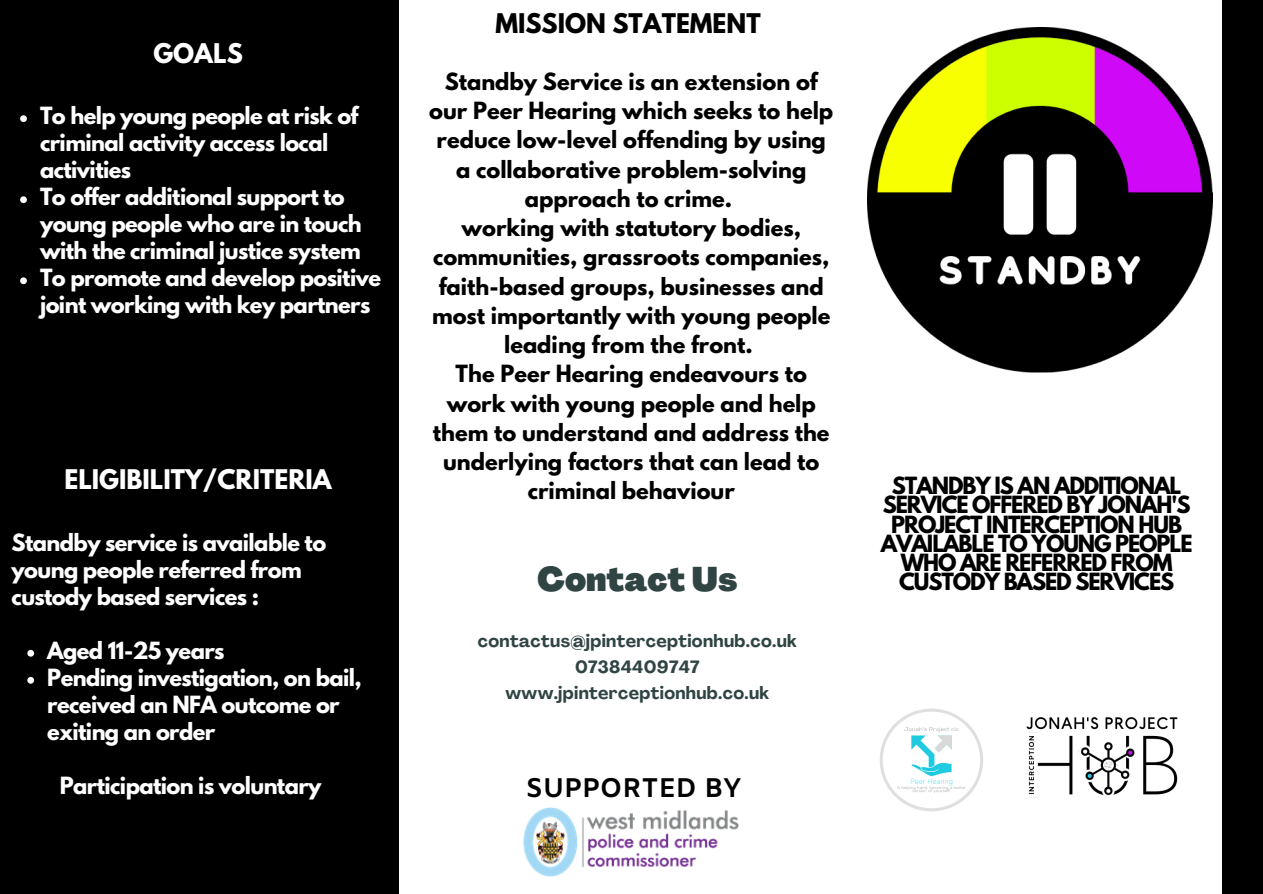
<style>
.page{position:relative;width:1263px;height:894px;background:#fff}
.page>*{position:absolute;margin:0;border:0;box-sizing:border-box;transform-origin:0 0}
.t1{font:900 33.6px "Agrandir";color:#304543}
.t2{font:700 27px "Amiko";color:#000}
.t3{font:700 24px "League Spartan";color:#fff}
.t4{font:700 24px "League Spartan";color:#000}
.t5{font:700 21px/29.2px "League Spartan";color:#000;text-align:center}
.t6{font:700 21px/27px "League Spartan";letter-spacing:-.03em;color:#fff}
.t7{font:700 21px/19px "League Spartan";letter-spacing:-.05em;color:#000;text-align:center}
.t8{font:700 17.55px/25.8px "Agrandir";letter-spacing:.02em;color:#304543;text-align:center}
</style>
<div class="page">
<div style="left:0;top:0;width:1263px;height:893px;background:#000"></div>
<div style="left:399px;top:0;width:823px;height:893px;background:#fff"></div>
<img style="left:523px;top:807px;width:216px;height:69px">
<img style="left:867px;top:27px;width:346px;height:346px">
<svg style="left:27px;top:649px;width:7px;height:7px"></svg>
<svg style="left:27px;top:676px;width:7px;height:7px"></svg>
<svg style="left:20px;top:115px;width:7px;height:7px"></svg>
<svg style="left:20px;top:196px;width:7px;height:7px"></svg>
<svg style="left:20px;top:277px;width:7px;height:7px"></svg>
<img style="left:880px;top:708px;width:103px;height:104px">
<img style="left:1026px;top:717px;width:152px;height:81px">
<p class="t3" style="left:153px;top:41px;width:91px">GOALS</p>
<p class="t6" style="left:40px;top:105px;width:342px">To help young people at risk of criminal activity access local activities<br>To offer additional support to young people who are in touch with the criminal justice system<br>To promote and develop positive joint working with key partners</p>
<p class="t3" style="left:64px;top:467px;width:269px">ELIGIBILITY/CRITERIA</p>
<p class="t6" style="left:12px;top:531px;width:316px">Standby service is available to young people referred from custody based services :</p>
<p class="t6" style="left:47px;top:639px;width:316px">Aged 11-25 years<br>Pending investigation, on bail, received an NFA outcome or exiting an order</p>
<p class="t4" style="left:495px;top:12px;width:267px">MISSION STATEMENT</p>
<p class="t5" style="left:429px;top:69px;width:405px">Standby Service is an extension of our Peer Hearing which seeks to help reduce low-level offending by using a collaborative problem-solving approach to crime.<br>working with statutory bodies, communities, grassroots companies, faith-based groups, businesses and most importantly with young people leading from the front.<br>The Peer Hearing endeavours to work with young people and help them to understand and address the underlying factors that can lead to criminal behaviour</p>
<h1 class="t1" style="left:537px;top:566px;width:202px">Contact Us</h1>
<p class="t8" style="left:478px;top:630px;width:320px">contactus@jpinterceptionhub.co.uk<br>07384409747 www.jpinterceptionhub.co.uk</p>
<p class="t6" style="left:60px;top:774px;width:263px">Participation is voluntary</p>
<p class="t2" style="left:526px;top:772px;width:217px">SUPPORTED BY</p>
<p class="t7" style="left:881px;top:479px;width:313px">STANDBY IS AN ADDITIONAL<br>SERVICE OFFERED BY JONAH'S<br>PROJECT INTERCEPTION HUB<br>AVAILABLE TO YOUNG PEOPLE<br>WHO ARE REFERRED FROM<br>CUSTODY BASED SERVICES</p>
</div>
